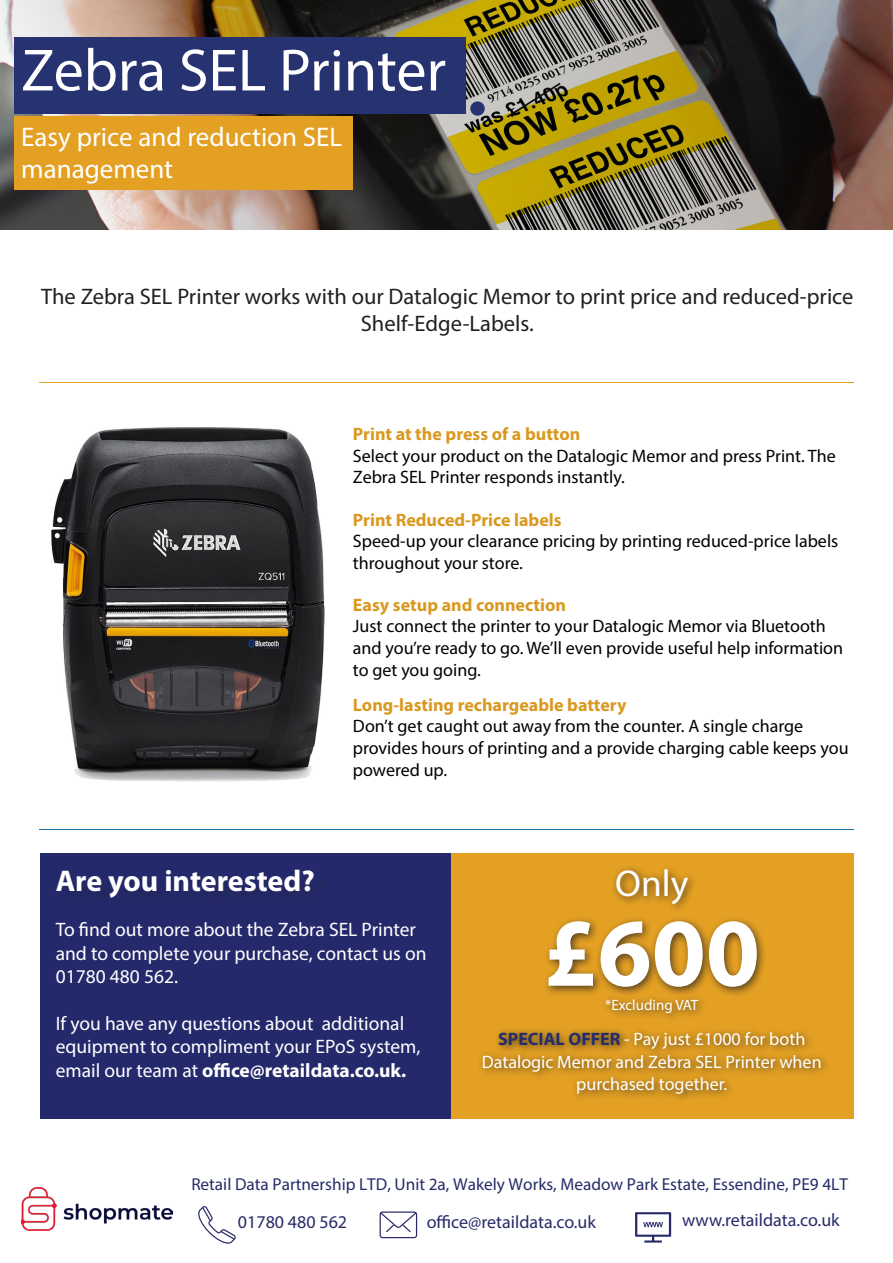
<style>
.page{position:relative;width:893px;height:1263px;background:#fff}
.page>*{position:absolute;margin:0;border:0;box-sizing:border-box;transform-origin:0 0}
.t1{font:700 97.5px "Myriad Pro";color:#fff}
.t2{font:60px "Myriad Pro";color:#fff}
.t3{font:37.5px "Myriad Pro";color:#fff}
.t4{font:700 30px "Myriad Pro";letter-spacing:-.005em;color:#fff}
.t5{font:27px/32.4px "Myriad Pro";color:#fff}
.t6{font:22.5px/27px "Myriad Pro";color:#231f20;text-align:center}
.t7{font:19.5px/23.4px "Myriad Pro";color:#fff}
.t8{font:18px/21.6px "Myriad Pro";color:#000}
.t9{font:700 18px "Myriad Pro";color:#d99921}
.t10{font:18px/22.5px "Myriad Pro";color:#fff;text-align:center}
.t11{font:18px "Myriad Pro";color:#282a68}
.t12{font:17.25px "Myriad Pro";color:#262b68}
.t13{font:15px "Myriad Pro";color:#fff}
.s1{font-weight:700}
.s2{font-weight:700;color:#262d69}
</style>
<div class="page">
<img style="left:0;top:0;width:893px;height:229px">
<img style="left:21px;top:1187px;width:152px;height:44px">
<div style="left:419px;top:854px;width:435px;height:265px;background:#e3a023"></div>
<div style="left:611px;top:864px;width:86px;height:50px;background:#231f20;opacity:.75"></div>
<div style="left:543px;top:915px;width:224px;height:82px;background:#231f20;opacity:.75"></div>
<div style="left:601px;top:993px;width:107px;height:30px;background:#231f20;opacity:.75"></div>
<div style="left:477px;top:1027px;width:353px;height:77px;background:#231f20;opacity:.75"></div>
<svg style="left:198px;top:1206px;width:38px;height:38px"></svg>
<svg style="left:380px;top:1211px;width:37px;height:27px"></svg>
<svg style="left:635px;top:1212px;width:36px;height:30px"></svg>
<div style="left:40px;top:854px;width:411px;height:265px;background:#24296b"></div>
<hr style="left:39px;top:382px;width:815px;height:1px;background:#e3a023">
<hr style="left:39px;top:829px;width:815px;height:1px;background:#1c74a5">
<div style="left:470px;top:101px;width:15px;height:15px;background:#273270;border-radius:50%"></div>
<div style="left:15px;top:37px;width:451px;height:77px;background:#273270"></div>
<div style="left:15px;top:116px;width:338px;height:74px;background:#e3a023"></div>
<img style="left:52px;top:427px;width:272px;height:355px">
<p class="t2" style="left:21px;top:33px;width:426px">Zebra SEL Printer</p>
<p class="t5" style="left:21px;top:120px;width:322px">Easy price and reduction SEL management</p>
<p class="t6" style="left:41px;top:283px;width:814px">The Zebra SEL Printer works with our Datalogic Memor to print price and reduced-price<br>Shelf-Edge-Labels.</p>
<p class="t9" style="left:353px;top:422px;width:229px">Print at the press of a button</p>
<p class="t8" style="left:353px;top:445px;width:484px">Select your product on the Datalogic Memor and press Print. The<br>Zebra SEL Printer responds instantly.</p>
<p class="t9" style="left:353px;top:508px;width:210px">Print Reduced-Price labels</p>
<p class="t8" style="left:353px;top:530px;width:487px">Speed-up your clearance pricing by printing reduced-price labels throughout your store.</p>
<p class="t9" style="left:353px;top:593px;width:214px">Easy setup and connection</p>
<p class="t8" style="left:353px;top:615px;width:492px">Just connect the printer to your Datalogic Memor via Bluetooth and you’re ready to go. We’ll even provide useful help information to get you going.</p>
<p class="t9" style="left:353px;top:693px;width:275px">Long-lasting rechargeable battery</p>
<p class="t8" style="left:353px;top:715px;width:497px">Don’t get caught out away from the counter. A single charge provides hours of printing and a provide charging cable keeps you powered up.</p>
<p class="t4" style="left:56px;top:861px;width:260px">Are you interested?</p>
<p class="t7" style="left:56px;top:918px;width:372px">To find out more about the Zebra SEL Printer and to complete your purchase, contact us on<br>01780 480 562.</p>
<p class="t7" style="left:56px;top:1011px;width:366px">If you have any questions about additional equipment to compliment your EPoS system, email our team at <span class="s1">office@retaildata.co.uk.</span></p>
<p class="t3" style="left:615px;top:861px;width:75px">Only</p>
<p class="t1" style="left:543px;top:889px;width:218px">£600</p>
<p class="t13" style="left:605px;top:995px;width:95px">*Excluding VAT</p>
<p class="t10" style="left:498px;top:1027px;width:309px"><span class="s2">SPECIAL OFFER</span> - Pay just £1000 for both</p>
<p class="t10" style="left:482px;top:1050px;width:341px">Datalogic Memor and Zebra SEL Printer when purchased together.</p>
<p class="t12" style="left:191px;top:1173px;width:658px">Retail Data Partnership LTD, Unit 2a, Wakely Works, Meadow Park Estate, Essendine, PE9 4LT</p>
<p class="t11" style="left:682px;top:1209px;width:159px">www.retaildata.co.uk</p>
<p class="t11" style="left:238px;top:1211px;width:111px">01780 480 562</p>
<p class="t11" style="left:427px;top:1211px;width:171px">office@retaildata.co.uk</p>
</div>
